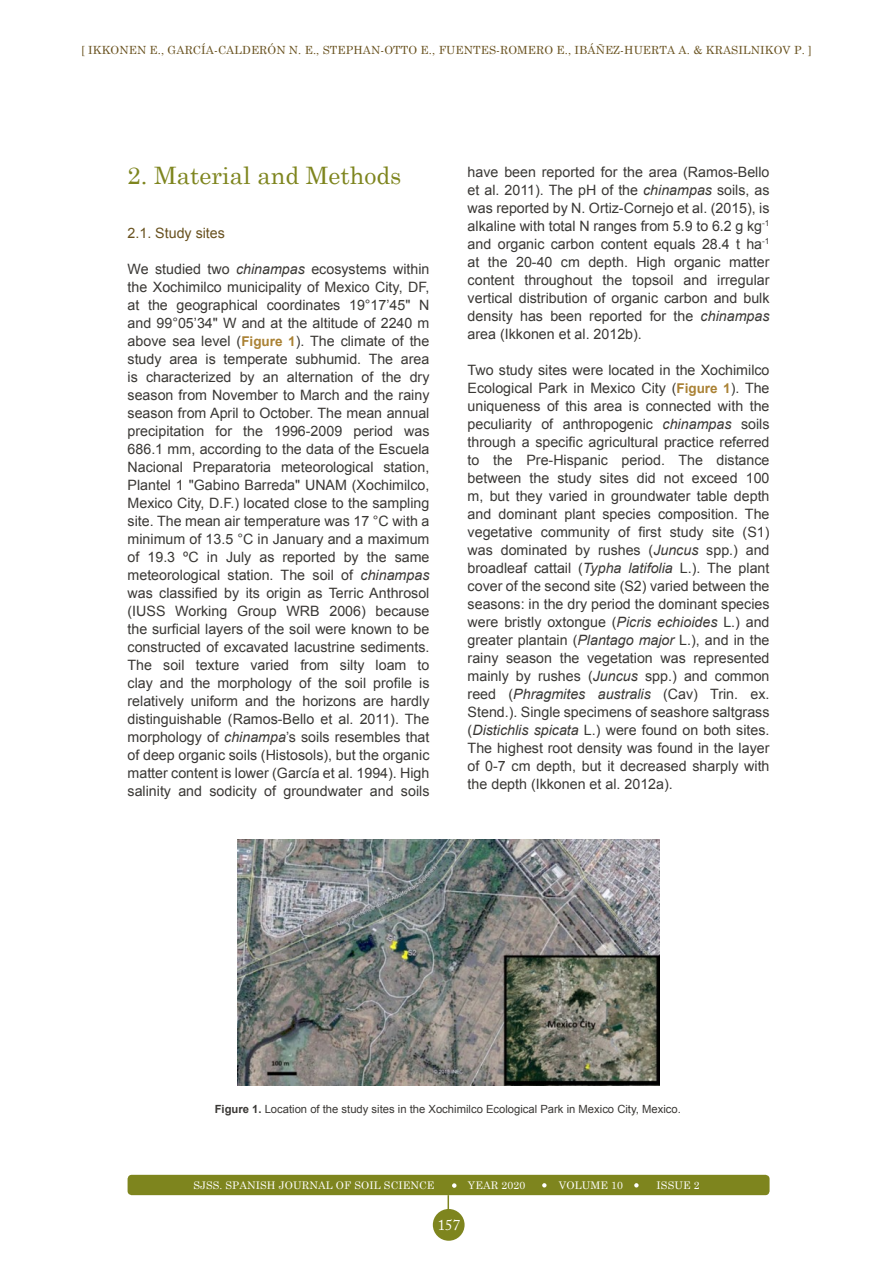
<style>
.page{position:relative;width:893px;height:1263px;background:#fff}
.page>*{position:absolute;margin:0;border:0;box-sizing:border-box;transform-origin:0 0}
.t1{font:24px "Century Schoolbook";color:#7e851e}
.t2{font:15px "Adobe Caslon Pro";color:#fff}
.t3{font:14.25px/18px "Arial";color:#3a3835;text-align:justify}
.t4{font:14.25px "Arial";color:#68511e}
.t5{font:11.25px "Century Schoolbook";letter-spacing:.01em;color:#68511e}
.t6{font:11.25px "Arial";color:#3a3835}
.t7{font:10.5px "Century Schoolbook";letter-spacing:.01em;color:#fff}
.s1{font-style:italic}
.s2{font-weight:700;font-size:13.5px;color:#aa8235}
.s3{font-weight:700}
</style>
<div class="page">
<svg style="left:448px;top:1195px;width:1px;height:14px"></svg>
<div style="left:433px;top:1209px;width:32px;height:32px;background:#7e851e;border-radius:50%"></div>
<div style="left:128px;top:1175px;width:642px;height:20px;background:#7e851e;border-radius:4px"></div>
<svg style="left:452px;top:1183px;width:4px;height:5px"></svg>
<svg style="left:542px;top:1183px;width:5px;height:4px"></svg>
<svg style="left:634px;top:1183px;width:5px;height:4px"></svg>
<img style="left:237px;top:839px;width:423px;height:247px">
<p class="t5" style="left:81px;top:43px;width:732px">[ IKKONEN E., GARCÍA-CALDERÓN N. E., STEPHAN-OTTO E., FUENTES-ROMERO E., IBÁÑEZ-HUERTA A. &amp; KRASILNIKOV P. ]</p>
<h1 class="t1" style="left:128px;top:161px;width:275px">2. Material and Methods</h1>
<p class="t4" style="left:128px;top:224px;width:99px">2.1. Study sites</p>
<p class="t3" style="left:128px;top:260px;width:303px">We studied two <span class="s1">chinampas</span> ecosystems within the Xochimilco municipality of Mexico City, DF, at the geographical coordinates 19°17’45" N and 99°05’34" W and at the altitude of 2240 m above sea level (<span class="s2">Figure 1</span>). The climate of the study area is temperate subhumid. The area is characterized by an alternation of the dry season from November to March and the rainy season from April to October. The mean annual precipitation for the 1996-2009 period was 686.1 mm, according to the data of the Escuela Nacional Preparatoria meteorological station, Plantel 1 "Gabino Barreda" UNAM (Xochimilco, Mexico City, D.F.) located close to the sampling site. The mean air temperature was 17 °С with a minimum of 13.5 °С in January and a maximum of 19.3 ºC in July as reported by the same meteorological station. The soil of <span class="s1">chinampas </span>was classified by its origin as Terric Anthrosol (IUSS Working Group WRB 2006) because the surficial layers of the soil were known to be constructed of excavated lacustrine sediments.<br>The soil texture varied from silty loam to clay and the morphology of the soil profile is relatively uniform and the horizons are hardly distinguishable (Ramos-Bello et al. 2011). The morphology of <span class="s1">chinampa</span>’s soils resembles that of deep organic soils (Histosols), but the organic matter content is lower (García et al. 1994). High salinity and sodicity of groundwater and soils</p>
<p class="t3" style="left:468px;top:163px;width:303px">have been reported for the area (Ramos-Bello et al. 2011). The pH of the <span class="s1">chinampas</span> soils, as was reported by N. Ortiz-Cornejo et al. (2015), is alkaline with total N ranges from 5.9 to 6.2 g kg<sup>-1 </sup>and organic carbon content equals 28.4 t ha<sup>-1 </sup>at the 20-40 cm depth. High organic matter content throughout the topsoil and irregular vertical distribution of organic carbon and bulk density has been reported for the <span class="s1">chinampas </span>area (Ikkonen et al. 2012b).</p>
<p class="t3" style="left:468px;top:361px;width:303px">Two study sites were located in the Xochimilco Ecological Park in Mexico City (<span class="s2">Figure 1</span>). The uniqueness of this area is connected with the peculiarity of anthropogenic <span class="s1">chinampas</span> soils through a specific agricultural practice referred to the Pre-Hispanic period. The distance between the study sites did not exceed 100 m, but they varied in groundwater table depth and dominant plant species composition. The vegetative community of first study site (S1) was dominated by rushes (<span class="s1">Juncus</span> spp.) and broadleaf cattail (<span class="s1">Typha latifolia</span> L.). The plant cover of the second site (S2) varied between the seasons: in the dry period the dominant species were bristly oxtongue (<span class="s1">Picris echioides</span> L.) and greater plantain (<span class="s1">Plantago major</span> L.), and in the rainy season the vegetation was represented mainly by rushes (<span class="s1">Juncus</span> spp.) and common reed (<span class="s1">Phragmites australis</span> (Cav) Trin. ex.<br>Stend.). Single specimens of seashore saltgrass (<span class="s1">Distichlis spicata</span> L.) were found on both sites.<br>The highest root density was found in the layer of 0-7 cm depth, but it decreased sharply with the depth (Ikkonen et al. 2012a).</p>
<p class="t6" style="left:215px;top:1101px;width:468px"><span class="s3">Figure 1.</span> Location of the study sites in the Xochimilco Ecological Park in Mexico City, Mexico.</p>
<p class="t7" style="left:193px;top:1178px;width:243px">SJSS. SPANISH JOURNAL OF SOIL SCIENCE</p>
<p class="t7" style="left:468px;top:1178px;width:59px">YEAR 2020</p>
<p class="t7" style="left:559px;top:1178px;width:66px">VOLUME 10</p>
<p class="t7" style="left:657px;top:1178px;width:45px">ISSUE 2</p>
<p class="t2" style="left:438px;top:1216px;width:24px">157</p>
</div>
